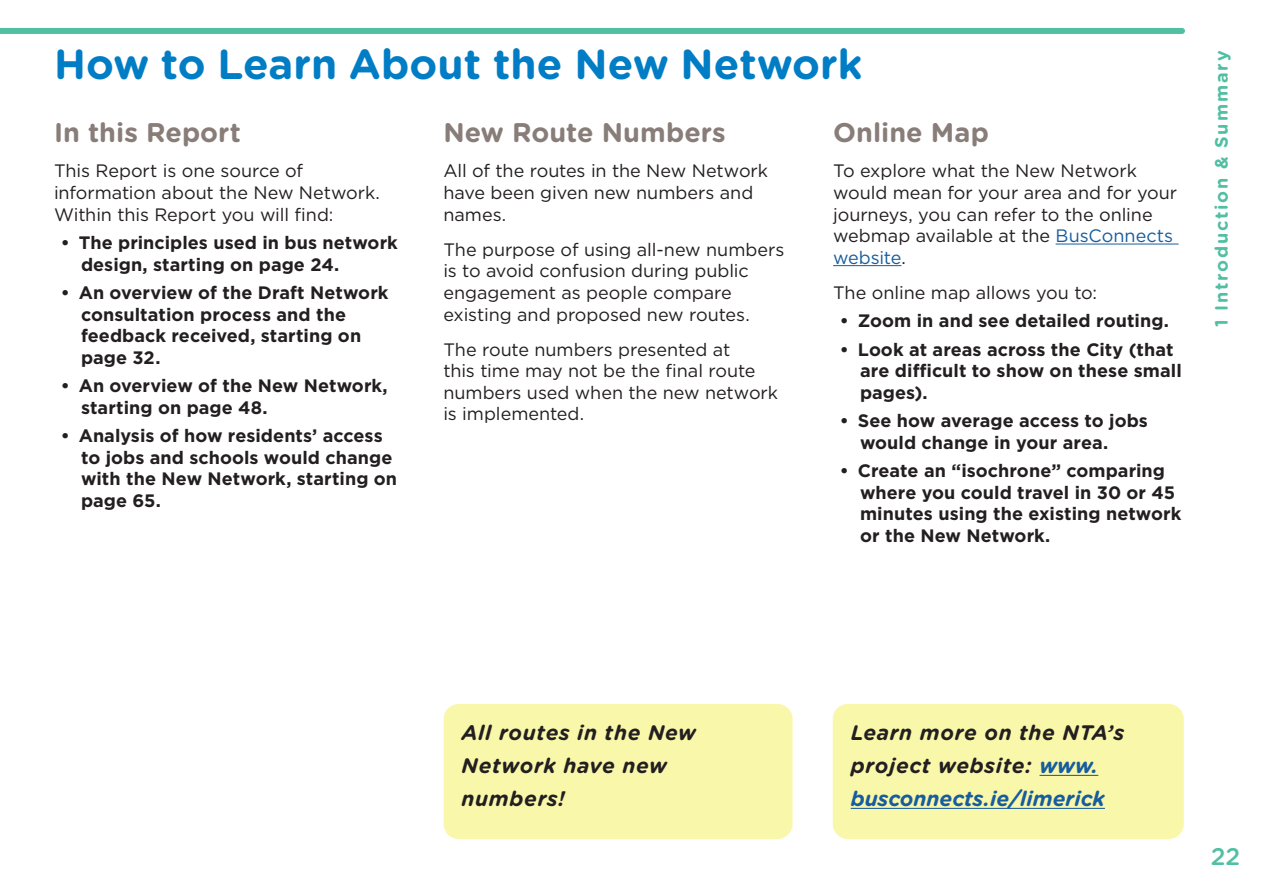
<style>
.page{position:relative;width:1263px;height:893px;background:#fff}
.page>*{position:absolute;margin:0;border:0;box-sizing:border-box;transform-origin:0 0}
.Heading_lvl_1{font:700 42px "Gotham Rounded";color:#007dc5}
.Heading_lvl_2{font:700 27px "Gotham Rounded";color:#887d78}
.t1{font:500 24px "Gotham Rounded";color:#50bfa2}
.Callout_-_Heavy{font:italic 700 21px/33px "Gotham Rounded";letter-spacing:.01em;color:#231f20}
.Callout_-_Heavy-2{font:italic 700 21px/33px "Gotham Rounded";letter-spacing:.03em;color:#231f20}
.t2{font:700 18px/21.6px "Gotham";letter-spacing:.005em;color:#231f20}
.Body_text_-_Normal{font:18px/21.6px "Gotham";letter-spacing:-.005em;color:#231f20}
.t3{font:700 18px "Gotham Rounded";letter-spacing:.105em;color:#50bfa2}
.s1{color:#175d9e}
</style>
<div class="page">
<div style="left:0;top:28px;width:1182px;height:6px;background:#50bfa2"></div>
<hr style="left:1055px;top:244px;width:123px;height:1px;background:#175d9e">
<hr style="left:833px;top:265px;width:68px;height:1px;background:#175d9e">
<div style="left:444px;top:704px;width:349px;height:135px;background:#f9f7aa;border-radius:15px"></div>
<div style="left:833px;top:704px;width:351px;height:135px;background:#f9f7aa;border-radius:15px"></div>
<hr style="left:1039px;top:775px;width:59px;height:1px;background:#175d9e">
<hr style="left:851px;top:808px;width:254px;height:1px;background:#175d9e">
<h1 class="Heading_lvl_1" style="left:54px;top:33px;width:810px">How to Learn About the New Network</h1>
<h2 class="Heading_lvl_2" style="left:54px;top:113px;width:189px">In this Report</h2>
<p class="Body_text_-_Normal" style="left:54px;top:160px;width:327px">This Report is one source of information about the New Network.<br>Within this Report you will find:</p>
<p class="t2" style="left:81px;top:232px;width:318px;text-indent:-20px">• The principles used in bus network design, starting on page 24.</p>
<p class="t2" style="left:81px;top:282px;width:309px;text-indent:-20px">• An overview of the Draft Network consultation process and the feedback received, starting on page 32.</p>
<p class="t2" style="left:81px;top:375px;width:308px;text-indent:-20px">• An overview of the New Network, starting on page 48.</p>
<p class="t2" style="left:81px;top:425px;width:318px;text-indent:-20px">• Analysis of how residents’ access to jobs and schools would change with the New Network, starting on page 65.</p>
<h2 class="Heading_lvl_2" style="left:443px;top:113px;width:284px">New Route Numbers</h2>
<p class="Body_text_-_Normal" style="left:443px;top:160px;width:326px">All of the routes in the New Network have been given new numbers and names.</p>
<p class="Body_text_-_Normal" style="left:443px;top:238px;width:342px">The purpose of using all-new numbers is to avoid confusion during public engagement as people compare existing and proposed new routes.</p>
<p class="Body_text_-_Normal" style="left:443px;top:338px;width:336px">The route numbers presented at<br>this time may not be the final route numbers used when the new network is implemented.</p>
<h2 class="Heading_lvl_2" style="left:833px;top:113px;width:157px">Online Map</h2>
<p class="Body_text_-_Normal" style="left:833px;top:160px;width:346px">To explore what the New Network would mean for your area and for your journeys, you can refer to the online webmap available at the <span class="s1">BusConnects website</span>.</p>
<p class="Body_text_-_Normal" style="left:833px;top:281px;width:265px">The online map allows you to:</p>
<p class="t2" style="left:840px;top:310px;width:331px">• Zoom in and see detailed routing.</p>
<p class="t2" style="left:860px;top:338px;width:323px;text-indent:-20px">• Look at areas across the City (that are difficult to show on these small pages).</p>
<p class="t2" style="left:860px;top:410px;width:289px;text-indent:-20px">• See how average access to jobs would change in your area.</p>
<p class="t2" style="left:860px;top:460px;width:323px;text-indent:-20px">• Create an “isochrone” comparing where you could travel in 30 or 45 minutes using the existing network or the New Network.</p>
<p class="t3" style="left:1208px;top:327px;width:278px;rotate:-90deg">1 Introduction &amp; Summary</p>
<p class="Callout_-_Heavy-2" style="left:462px;top:715px;width:236px">All routes in the New<br>Network have new numbers!</p>
<p class="Callout_-_Heavy" style="left:851px;top:715px;width:275px">Learn more on the NTA’s project website: <span class="s1">www. busconnects.ie/limerick</span></p>
<h3 class="t1" style="left:1211px;top:840px;width:31px">22</h3>
</div>
